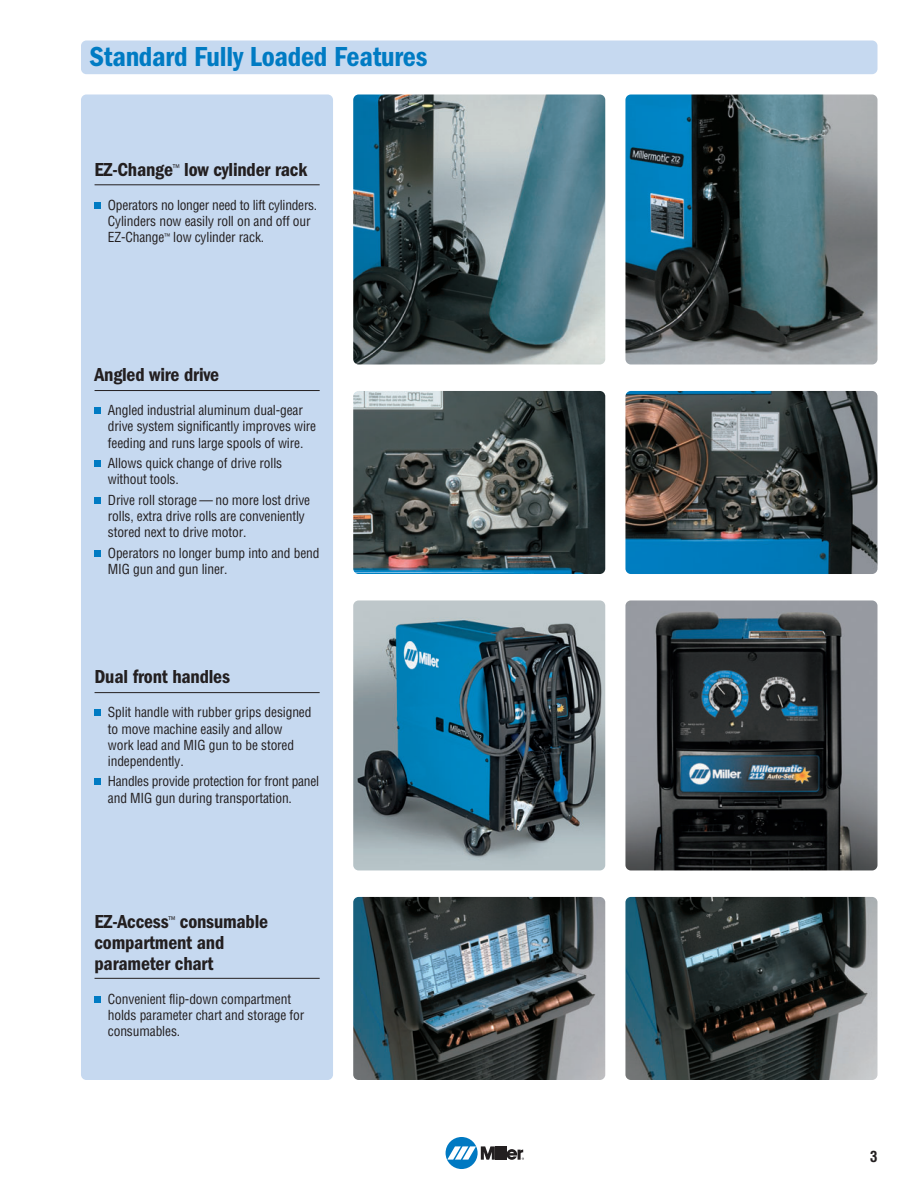
<style>
.page{position:relative;width:918px;height:1188px;background:#fff}
.page>*{position:absolute;margin:0;border:0;box-sizing:border-box;transform-origin:0 0}
.t1{font:28.5px "ITC Franklin Gothic Std Dm Cd";letter-spacing:-.01em;color:#007bc3}
.t2{font:19.5px/21px "ITC Franklin Gothic Std Dm Cd";letter-spacing:-.01em;color:#231f20}
.t3{font:700 condensed 15px "Helvetica";color:#231f20}
.t4{font:condensed 13.5px/16.2px "Helvetica";letter-spacing:-.01em;color:#231f20}
</style>
<div class="page">
<div style="left:81px;top:94px;width:252px;height:986px;background:#c6d9f0;border-radius:5px"></div>
<img style="left:625px;top:94px;width:253px;height:270px;border-radius:5px">
<img style="left:353px;top:600px;width:252px;height:270px;border-radius:5px">
<img style="left:353px;top:94px;width:252px;height:270px;border-radius:5px">
<img style="left:353px;top:391px;width:252px;height:183px;border-radius:5px">
<div style="left:81px;top:40px;width:797px;height:34px;background:#c6d9f0;border-radius:5px"></div>
<hr style="left:95px;top:184px;width:225px;height:1px;background:#231f20">
<hr style="left:95px;top:390px;width:225px;height:1px;background:#231f20">
<svg style="left:95px;top:550px;width:6px;height:6px"></svg>
<svg style="left:95px;top:497px;width:6px;height:6px"></svg>
<div style="left:95px;top:460px;width:6px;height:7px;background:#007bc3"></div>
<div style="left:95px;top:407px;width:6px;height:7px;background:#007bc3"></div>
<hr style="left:95px;top:692px;width:225px;height:1px;background:#231f20">
<div style="left:95px;top:778px;width:6px;height:7px;background:#007bc3"></div>
<div style="left:95px;top:709px;width:6px;height:7px;background:#007bc3"></div>
<hr style="left:95px;top:978px;width:225px;height:1px;background:#231f20">
<svg style="left:95px;top:996px;width:6px;height:6px"></svg>
<svg style="left:95px;top:202px;width:6px;height:6px"></svg>
<img style="left:353px;top:897px;width:252px;height:183px;border-radius:5px">
<img style="left:625px;top:897px;width:253px;height:183px;border-radius:5px">
<img style="left:625px;top:391px;width:253px;height:183px;border-radius:5px">
<img style="left:625px;top:600px;width:253px;height:270px;border-radius:5px">
<div style="left:446px;top:1137px;width:32px;height:32px;background:#0079c2;border-radius:50%"></div>
<hr style="left:499px;top:1146px;width:3px;height:14px;background:#231f20">
<hr style="left:503px;top:1146px;width:3px;height:14px;background:#231f20">
<svg style="left:447px;top:1146px;width:52px;height:14px"></svg>
<svg style="left:506px;top:1149px;width:18px;height:11px"></svg>
<h1 class="t1" style="left:90px;top:47px;width:339px">Standard Fully Loaded Features</h1>
<h2 class="t2" style="left:95px;top:161px;width:214px">EZ-Change<sup>™</sup> low cylinder rack</h2>
<p class="t4" style="left:108px;top:198px;width:211px">Operators no longer need to lift cylinders.<br>Cylinders now easily roll on and off our<br>EZ-Change<sup>™</sup> low cylinder rack.</p>
<h2 class="t2" style="left:95px;top:366px;width:126px">Angled wire drive</h2>
<p class="t4" style="left:108px;top:403px;width:210px">Angled industrial aluminum dual-gear drive system significantly improves wire feeding and runs large spools of wire.</p>
<p class="t4" style="left:108px;top:456px;width:176px">Allows quick change of drive rolls without tools.</p>
<p class="t4" style="left:108px;top:493px;width:204px">Drive roll storage — no more lost drive rolls, extra drive rolls are conveniently stored next to drive motor.</p>
<p class="t4" style="left:108px;top:546px;width:213px">Operators no longer bump into and bend<br>MIG gun and gun liner.</p>
<h2 class="t2" style="left:95px;top:668px;width:137px">Dual front handles</h2>
<p class="t4" style="left:108px;top:705px;width:205px">Split handle with rubber grips designed to move machine easily and allow work lead and MIG gun to be stored independently.</p>
<p class="t4" style="left:108px;top:775px;width:213px">Handles provide protection for front panel and MIG gun during transportation.</p>
<h2 class="t2" style="left:95px;top:913px;width:175px">EZ-Access<sup>™</sup> consumable compartment and parameter chart</h2>
<p class="t4" style="left:108px;top:992px;width:198px">Convenient flip-down compartment holds parameter chart and storage for consumables.</p>
<p class="t3" style="left:870px;top:1151px;width:9px">3</p>
</div>
